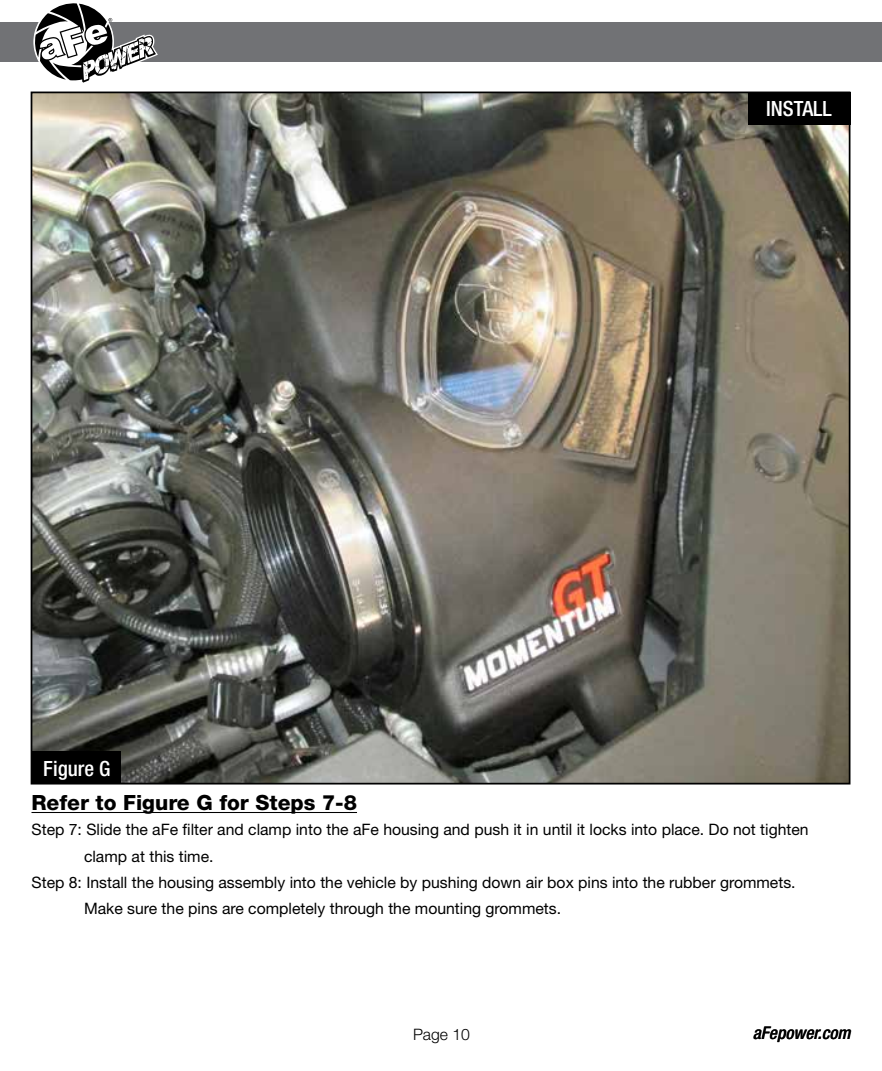
<style>
.page{position:relative;width:882px;height:1071px;background:#fff}
.page>*{position:absolute;margin:0;border:0;box-sizing:border-box;transform-origin:0 0}
.t1{font:800 21px "Helvetica Neue";color:#000}
.t2{font:500 condensed 21px "Helvetica Neue";color:#fff}
.t3{font:italic 500 condensed 17.5px "Helvetica Neue";color:#000}
.t4{font:15.75px "Helvetica Neue";color:#000}
.t5{font:300 15.75px "Helvetica Neue";color:#000}
</style>
<div class="page">
<hr style="left:32px;top:812px;width:325px;height:1px;background:#000">
<img style="left:34px;top:95px;width:813px;height:687px">
<div style="left:32px;top:752px;width:89px;height:32px;background:#000"></div>
<div style="left:748px;top:92px;width:102px;height:33px;background:#000"></div>
<div style="left:0;top:23px;width:882px;height:39px;background:#717275"></div>
<svg style="left:34px;top:3px;width:124px;height:80px"></svg>
<h1 class="t2" style="left:43px;top:751px;width:62px">Figure I</h1>
<h1 class="t2" style="left:43px;top:756px;width:69px">Figure G</h1>
<h1 class="t2" style="left:766px;top:96px;width:67px">INSTALL</h1>
<h1 class="t1" style="left:32px;top:790px;width:327px">Refer to Figure G for Steps 7-8</h1>
<p class="t4" style="left:32px;top:821px;width:779px">Step 7: Slide the aFe filter and clamp into the aFe housing and push it in until it locks into place. Do not tighten</p>
<p class="t4" style="left:84px;top:847px;width:131px">clamp at this time.</p>
<p class="t4" style="left:32px;top:873px;width:766px">Step 8: Install the housing assembly into the vehicle by pushing down air box pins into the rubber grommets.</p>
<p class="t4" style="left:84px;top:899px;width:479px">Make sure the pins are completely through the mounting grommets.</p>
<p class="t5" style="left:413px;top:1024px;width:58px">Page 10</p>
<p class="t3" style="left:753px;top:1023px;width:99px">aFepower.com</p>
</div>
